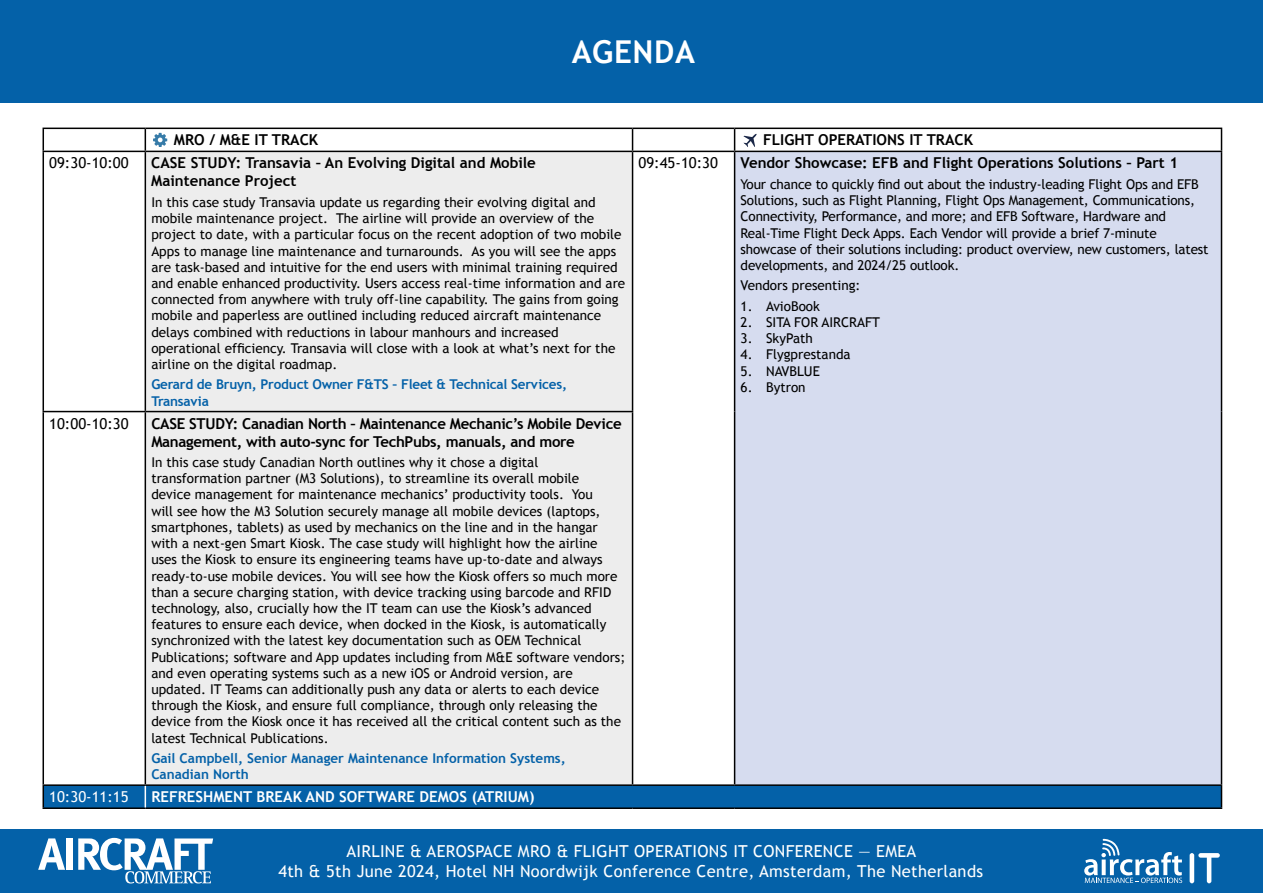
<style>
.page{position:relative;width:1263px;height:893px;background:#fff}
.page>*{position:absolute;margin:0;border:0;box-sizing:border-box;transform-origin:0 0}
.t1{font:700 31.5px "Trebuchet MS";letter-spacing:.02em;color:#fff}
.t2{font:16.5px/19.8px "Trebuchet MS";letter-spacing:.02em;color:#fff;text-align:center}
.t3{font:700 15px/18px "Trebuchet MS";color:#000}
.t4{font:700 15px/18px "Trebuchet MS";letter-spacing:-.02em;color:#000}
.t5{font:700 15px "Trebuchet MS";color:#fff}
.t6{font:15px "Trebuchet MS";color:#000}
.t7{font:15px "Trebuchet MS";color:#fff}
.t8{font:13.5px/16.2px "Trebuchet MS";color:#000}
.t9{font:700 13.5px/16.2px "Trebuchet MS";color:#0461a8}
</style>
<div class="page">
<div style="left:0;top:829px;width:1263px;height:64px;background:#0461a8"></div>
<div style="left:0;top:0;width:1263px;height:102px;background:#0461a8"></div>
<svg style="left:38px;top:838px;width:27px;height:32px"></svg>
<div style="left:67px;top:838px;width:6px;height:32px;background:#fff"></div>
<svg style="left:78px;top:838px;width:135px;height:45px"></svg>
<div style="left:1189px;top:853px;width:5px;height:30px;background:#fff;border-radius:2px"></div>
<svg style="left:1198px;top:853px;width:22px;height:30px"></svg>
<svg style="left:1084px;top:839px;width:98px;height:44px"></svg>
<div style="left:146px;top:152px;width:486px;height:632px;background:#ededed"></div>
<div style="left:735px;top:151px;width:486px;height:634px;background:#d6dcef"></div>
<hr style="left:43px;top:128px;width:102px;height:1px;background:#000">
<svg style="left:43px;top:129px;width:1px;height:22px"></svg>
<hr style="left:145px;top:128px;width:487px;height:1px;background:#000">
<svg style="left:145px;top:129px;width:1px;height:22px"></svg>
<hr style="left:632px;top:128px;width:103px;height:1px;background:#000">
<svg style="left:632px;top:129px;width:1px;height:22px"></svg>
<svg style="left:734px;top:129px;width:1px;height:22px"></svg>
<svg style="left:1221px;top:129px;width:1px;height:22px"></svg>
<hr style="left:43px;top:151px;width:102px;height:1px;background:#000">
<hr style="left:43px;top:152px;width:1px;height:259px;background:#000">
<hr style="left:145px;top:151px;width:487px;height:1px;background:#000">
<hr style="left:145px;top:152px;width:1px;height:259px;background:#000">
<hr style="left:632px;top:151px;width:103px;height:1px;background:#000">
<hr style="left:632px;top:152px;width:1px;height:259px;background:#000">
<hr style="left:735px;top:151px;width:487px;height:1px;background:#000">
<hr style="left:734px;top:152px;width:1px;height:260px;background:#000">
<hr style="left:1221px;top:152px;width:1px;height:260px;background:#000">
<hr style="left:43px;top:412px;width:1px;height:372px;background:#000">
<hr style="left:145px;top:412px;width:1px;height:372px;background:#000">
<hr style="left:632px;top:412px;width:1px;height:372px;background:#000">
<hr style="left:734px;top:412px;width:1px;height:372px;background:#000">
<hr style="left:1221px;top:412px;width:1px;height:372px;background:#000">
<hr style="left:735px;top:128px;width:487px;height:1px;background:#000">
<hr style="left:43px;top:411px;width:102px;height:1px;background:#000">
<hr style="left:145px;top:411px;width:488px;height:1px;background:#000">
<hr style="left:43px;top:784px;width:102px;height:2px;background:#000">
<hr style="left:145px;top:784px;width:487px;height:2px;background:#000">
<hr style="left:632px;top:784px;width:103px;height:2px;background:#000">
<hr style="left:735px;top:784px;width:487px;height:2px;background:#000">
<hr style="left:43px;top:807px;width:102px;height:2px;background:#000">
<hr style="left:145px;top:807px;width:487px;height:2px;background:#000">
<hr style="left:632px;top:807px;width:103px;height:2px;background:#000">
<hr style="left:735px;top:807px;width:487px;height:2px;background:#000">
<svg style="left:43px;top:785px;width:1179px;height:23px;background:#045b9d"></svg>
<svg style="left:153px;top:133px;width:14px;height:14px"></svg>
<svg style="left:743px;top:134px;width:14px;height:13px"></svg>
<h1 class="t1" style="left:572px;top:32px;width:125px">AGENDA</h1>
<p class="t3" style="left:174px;top:131px;width:146px">MRO / M&amp;E IT TRACK</p>
<p class="t3" style="left:763px;top:131px;width:211px">FLIGHT OPERATIONS IT TRACK</p>
<p class="t6" style="left:49px;top:154px;width:81px">09:30-10:00</p>
<p class="t3" style="left:151px;top:154px;width:386px">CASE STUDY: Transavia – An Evolving Digital and Mobile<br>Maintenance Project</p>
<p class="t8" style="left:151px;top:194px;width:475px">In this case study Transavia update us regarding their evolving digital and mobile maintenance project. The airline will provide an overview of the project to date, with a particular focus on the recent adoption of two mobile Apps to manage line maintenance and turnarounds. As you will see the apps are task-based and intuitive for the end users with minimal training required and enable enhanced productivity. Users access real-time information and are connected from anywhere with truly off-line capability. The gains from going mobile and paperless are outlined including reduced aircraft maintenance delays combined with reductions in labour manhours and increased operational efficiency. Transavia will close with a look at what’s next for the airline on the digital roadmap.</p>
<p class="t9" style="left:151px;top:376px;width:417px">Gerard de Bruyn, Product Owner F&amp;TS – Fleet &amp; Technical Services,<br>Transavia</p>
<p class="t6" style="left:49px;top:414px;width:81px">10:00-10:30</p>
<p class="t4" style="left:151px;top:414px;width:472px">CASE STUDY: Canadian North – Maintenance Mechanic’s Mobile Device<br>Management, with auto-sync for TechPubs, manuals, and more</p>
<p class="t8" style="left:151px;top:454px;width:475px">In this case study Canadian North outlines why it chose a digital transformation partner (M3 Solutions), to streamline its overall mobile<br>device management for maintenance mechanics’ productivity tools. You<br>will see how the M3 Solution securely manage all mobile devices (laptops, smartphones, tablets) as used by mechanics on the line and in the hangar with a next-gen Smart Kiosk. The case study will highlight how the airline uses the Kiosk to ensure its engineering teams have up-to-date and always ready-to-use mobile devices. You will see how the Kiosk offers so much more than a secure charging station, with device tracking using barcode and RFID technology, also, crucially how the IT team can use the Kiosk’s advanced features to ensure each device, when docked in the Kiosk, is automatically synchronized with the latest key documentation such as OEM Technical Publications; software and App updates including from M&amp;E software vendors; and even operating systems such as a new iOS or Android version, are updated. IT Teams can additionally push any data or alerts to each device through the Kiosk, and ensure full compliance, through only releasing the device from the Kiosk once it has received all the critical content such as the latest Technical Publications.</p>
<p class="t9" style="left:151px;top:750px;width:416px">Gail Campbell, Senior Manager Maintenance Information Systems,<br>Canadian North</p>
<p class="t7" style="left:49px;top:788px;width:81px">10:30-11:15</p>
<p class="t5" style="left:151px;top:787px;width:385px">REFRESHMENT BREAK AND SOFTWARE DEMOS (ATRIUM)</p>
<p class="t6" style="left:638px;top:154px;width:81px">09:45-10:30</p>
<p class="t3" style="left:741px;top:154px;width:439px">Vendor Showcase: EFB and Flight Operations Solutions – Part 1</p>
<p class="t8" style="left:741px;top:176px;width:469px">Your chance to quickly find out about the industry-leading Flight Ops and EFB Solutions, such as Flight Planning, Flight Ops Management, Communications, Connectivity, Performance, and more; and EFB Software, Hardware and Real-Time Flight Deck Apps. Each Vendor will provide a brief 7-minute showcase of their solutions including: product overview, new customers, latest developments, and 2024/25 outlook.</p>
<p class="t8" style="left:741px;top:278px;width:121px">Vendors presenting:</p>
<p class="t8" style="left:741px;top:298px;width:81px">1. AvioBook</p>
<p class="t8" style="left:741px;top:314px;width:141px">2. SITA FOR AIRCRAFT</p>
<p class="t8" style="left:741px;top:330px;width:74px">3. SkyPath</p>
<p class="t8" style="left:741px;top:347px;width:112px">4. Flygprestanda</p>
<p class="t8" style="left:741px;top:363px;width:81px">5. NAVBLUE</p>
<p class="t8" style="left:741px;top:379px;width:67px">6. Bytron</p>
<p class="t2" style="left:278px;top:841px;width:706px">AIRLINE &amp; AEROSPACE MRO &amp; FLIGHT OPERATIONS IT CONFERENCE — EMEA<br>4th &amp; 5th June 2024, Hotel NH Noordwijk Conference Centre, Amsterdam, The Netherlands</p>
</div>
